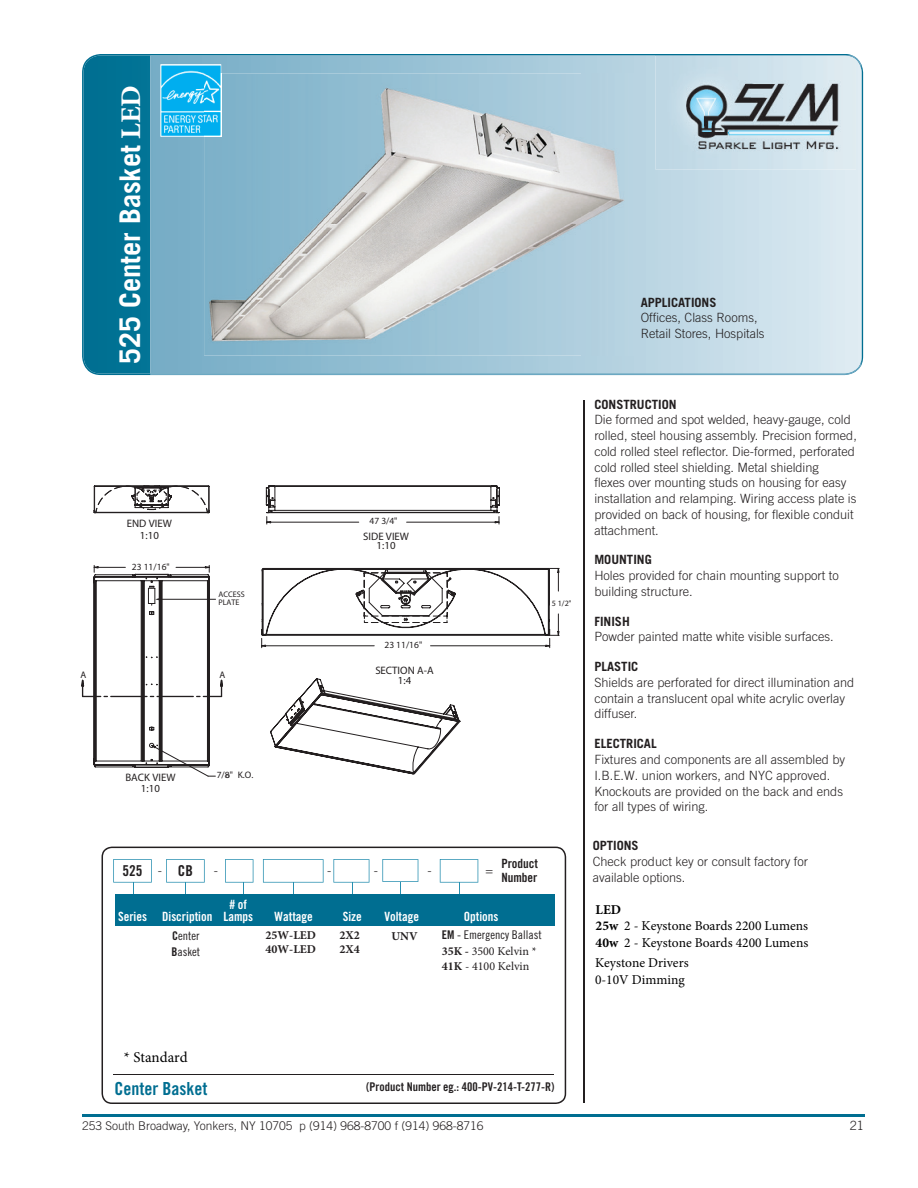
<style>
.page{position:relative;width:918px;height:1188px;background:#fff}
.page>*{position:absolute;margin:0;border:0;box-sizing:border-box;transform-origin:0 0}
.t1{font:700 28.5px "Trade Gothic";color:#fff}
.t2{font:18px "Trade Gothic Bold Cond Twenty";color:#006e91}
.t3{font:15px "Minion Pro";color:#000}
.t4{font:15px "Trade Gothic Bold Cond Twenty";color:#231f20}
.t5{font:13.5px/16.2px "Minion Pro";color:#000}
.t6{font:300 12.75px/15.8px "Trade Gothic";color:#231f20}
.t7{font:700 12.75px "Trade Gothic";color:#231f20}
.t8{font:12.75px/12px "Trade Gothic Bold Cond Twenty";color:#fff}
.t9{font:12.75px/13.5px "Trade Gothic Bold Cond Twenty";color:#231f20}
.t10{font:300 12px "Trade Gothic";color:#231f20}
.t11{font:12px "Trade Gothic Bold Cond Twenty";color:#231f20}
.t12{font:12px "Trade Gothic Cond Eighteen";color:#231f20}
.t13{font:12px/15.3px "Minion Pro";color:#231f20}
.t14{font:700 12px/14.5px "Minion Pro";color:#231f20}
.t15{font:10.8px/11.4px "Solid Edge ANSI";color:#231f20;text-align:center}
.t16{font:9.6px "Solid Edge ANSI";color:#231f20}
.t17{font:9.45px "Solid Edge ANSI";letter-spacing:.005em;color:#231f20}
.t18{font:8.1px/8.1px "Solid Edge ANSI";color:#231f20}
.s1{font-family:"Minion Pro"}
.s2{font-family:"Trade Gothic";font-weight:300;font-size:12.75px}
.s3{font-family:"Trade Gothic Bold Cond Twenty"}
.s4{font-weight:700}
</style>
<div class="page">
<svg style="left:82px;top:54px;width:781px;height:321px;background:#047395"></svg>
<svg style="left:150px;top:55px;width:711px;height:320px;background:#b3d1e0"></svg>
<hr style="left:82px;top:1114px;width:783px;height:3px;background:#006e91">
<hr style="left:583px;top:400px;width:2px;height:702px;background:#231f20">
<img style="left:655px;top:54px;width:189px;height:1px">
<svg style="left:844px;top:54px;width:12px;height:1px"></svg>
<img style="left:655px;top:59px;width:201px;height:110px">
<img style="left:655px;top:55px;width:201px;height:4px">
<img style="left:161px;top:64px;width:60px;height:73px">
<svg style="left:94px;top:486px;width:116px;height:27px"></svg>
<svg style="left:270px;top:678px;width:190px;height:96px"></svg>
<svg style="left:266px;top:485px;width:234px;height:39px"></svg>
<hr style="left:267px;top:522px;width:92px;height:1px;background:#231f20">
<hr style="left:407px;top:522px;width:92px;height:1px;background:#231f20">
<svg style="left:261px;top:567px;width:298px;height:81px"></svg>
<hr style="left:262px;top:646px;width:112px;height:1px;background:#231f20">
<hr style="left:431px;top:646px;width:119px;height:1px;background:#231f20">
<img style="left:204px;top:74px;width:431px;height:281px">
<img style="left:204px;top:74px;width:17px;height:63px">
<svg style="left:102px;top:847px;width:464px;height:257px"></svg>
<hr style="left:113px;top:1074px;width:441px;height:1px;background:#231f20">
<svg style="left:166px;top:859px;width:39px;height:36px"></svg>
<svg style="left:113px;top:859px;width:39px;height:37px"></svg>
<svg style="left:263px;top:859px;width:61px;height:36px"></svg>
<svg style="left:225px;top:859px;width:28px;height:36px"></svg>
<svg style="left:382px;top:859px;width:36px;height:36px"></svg>
<svg style="left:333px;top:859px;width:36px;height:36px"></svg>
<svg style="left:440px;top:859px;width:38px;height:36px"></svg>
<div style="left:115px;top:895px;width:440px;height:31px;background:#006e91"></div>
<svg style="left:81px;top:565px;width:142px;height:212px"></svg>
<h1 class="t1" style="left:113px;top:364px;width:280px;rotate:-90deg">525 Center Basket <span class="s1">LED</span></h1>
<p class="t15" style="left:127px;top:519px;width:46px">END VIEW<br>1:10</p>
<p class="t17" style="left:132px;top:562px;width:39px">23 11/16"</p>
<p class="t18" style="left:218px;top:591px;width:28px">ACCESS<br>PLATE</p>
<p class="t17" style="left:370px;top:516px;width:29px">47 3/4"</p>
<p class="t15" style="left:363px;top:533px;width:47px;line-height:8.7px">SIDE VIEW<br>1:10</p>
<p class="t17" style="left:385px;top:640px;width:39px">23 11/16"</p>
<p class="t16" style="left:80px;top:671px;width:7px">A</p>
<p class="t16" style="left:219px;top:671px;width:7px">A</p>
<p class="t15" style="left:375px;top:666px;width:60px;line-height:10.1px">SECTION A-A<br>1:4</p>
<p class="t18" style="left:552px;top:599px;width:21px">5 1/2"</p>
<p class="t15" style="left:125px;top:773px;width:52px;line-height:10.8px">BACK VIEW<br>1:10</p>
<p class="t17" style="left:217px;top:770px;width:38px">7/8" K.O.</p>
<p class="t4" style="left:178px;top:861px;width:17px">CB</p>
<p class="t6" style="left:327px;top:862px;width:6px">-</p>
<p class="t6" style="left:374px;top:862px;width:6px">-</p>
<p class="t6" style="left:427px;top:862px;width:6px">-</p>
<p class="t6" style="left:486px;top:862px;width:9px">=</p>
<p class="t9" style="left:501px;top:857px;width:38px">Product<br>Number</p>
<p class="t8" style="left:118px;top:898px;width:137px;text-indent:111px"># of<br>Series Discription Lamps</p>
<p class="t4" style="left:123px;top:861px;width:41px">525 <span class="s2">-</span></p>
<p class="t6" style="left:214px;top:862px;width:6px">-</p>
<p class="t8" style="left:275px;top:910px;width:40px">Wattage</p>
<p class="t8" style="left:343px;top:910px;width:21px">Size</p>
<p class="t8" style="left:384px;top:910px;width:36px">Voltage</p>
<p class="t8" style="left:464px;top:910px;width:36px">Options</p>
<p class="t14" style="left:266px;top:927px;width:52px">25W-LED<br>40W-LED</p>
<p class="t14" style="left:339px;top:928px;width:22px">2X2<br>2X4</p>
<p class="t12" style="left:172px;top:928px;width:29px"><span class="s3">C</span>enter</p>
<p class="t14" style="left:391px;top:929px;width:28px">UNV</p>
<p class="t12" style="left:171px;top:944px;width:30px"><span class="s3">B</span>asket</p>
<p class="t12" style="left:442px;top:928px;width:101px"><span class="s3">EM</span> - Emergency Ballast</p>
<p class="t13" style="left:442px;top:943px;width:96px"><span class="s4">35K -</span> 3500 Kelvin *<br><span class="s4">41K</span> - 4100 Kelvin</p>
<p class="t7" style="left:641px;top:294px;width:77px">APPLICATIONS</p>
<p class="t6" style="left:641px;top:310px;width:125px">Offices, Class Rooms,<br>Retail Stores, Hospitals</p>
<p class="t7" style="left:594px;top:396px;width:84px">CONSTRUCTION</p>
<p class="t6" style="left:594px;top:412px;width:264px">Die formed and spot welded, heavy-gauge, cold rolled, steel housing assembly. Precision formed, cold rolled steel reflector. Die-formed, perforated cold rolled steel shielding. Metal shielding<br>flexes over mounting studs on housing for easy installation and relamping. Wiring access plate is provided on back of housing, for flexible conduit attachment.</p>
<p class="t7" style="left:594px;top:552px;width:59px">MOUNTING</p>
<p class="t6" style="left:594px;top:568px;width:246px">Holes provided for chain mounting support to building structure.</p>
<p class="t7" style="left:594px;top:613px;width:37px">FINISH</p>
<p class="t6" style="left:594px;top:629px;width:241px">Powder painted matte white visible surfaces.</p>
<p class="t7" style="left:594px;top:659px;width:45px">PLASTIC</p>
<p class="t6" style="left:594px;top:674px;width:261px">Shields are perforated for direct illumination and contain a translucent opal white acrylic overlay diffuser.</p>
<p class="t7" style="left:594px;top:736px;width:64px">ELECTRICAL</p>
<p class="t6" style="left:594px;top:752px;width:252px">Fixtures and components are all assembled by I.B.E.W. union workers, and NYC approved.<br>Knockouts are provided on the back and ends for all types of wiring.</p>
<p class="t7" style="left:593px;top:838px;width:48px">OPTIONS</p>
<p class="t6" style="left:593px;top:854px;width:217px">Check product key or consult factory for available options.</p>
<p class="t5" style="left:596px;top:902px;width:214px"><span class="s4">LED<br>25w</span> 2 - Keystone Boards 2200 Lumens<br><span class="s4">40w</span> 2 - Keystone Boards 4200 Lumens</p>
<p class="t5" style="left:595px;top:955px;width:95px">Keystone Drivers<br>0-10V Dimming</p>
<p class="t3" style="left:124px;top:1047px;width:65px">* Standard</p>
<h2 class="t2" style="left:115px;top:1078px;width:94px">Center Basket</h2>
<p class="t11" style="left:366px;top:1079px;width:190px">(Product Number eg.: 400-PV-214-T-277-R)</p>
<p class="t10" style="left:82px;top:1119px;width:403px">253 South Broadway, Yonkers, NY 10705 p (914) 968-8700 f (914) 968-8716</p>
<p class="t6" style="left:850px;top:1117px;width:16px">21</p>
</div>
